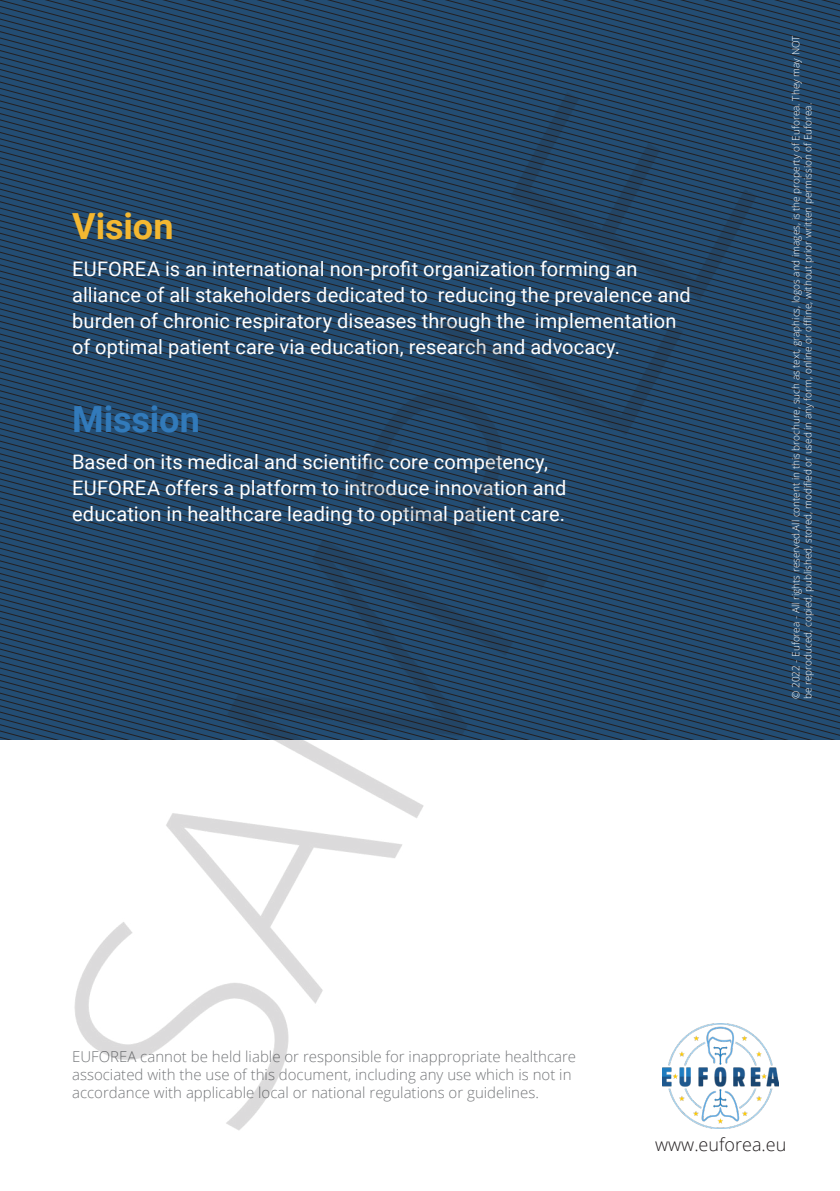
<style>
.page{position:relative;width:840px;height:1191px;background:#fff}
.page>*{position:absolute;margin:0;border:0;box-sizing:border-box;transform-origin:0 0}
.t1{font:700 36px "Roboto";letter-spacing:-.005em;color:#327aba}
.t2{font:700 36px "Roboto";letter-spacing:-.005em;color:#f4b831}
.t3{font:20px/26px "Roboto";letter-spacing:.005em;color:#fff}
.t4{font:300 18px "Open Sans";color:#231f20}
.t5{font:300 15px/18px "Open Sans";color:#76787b}
.t6{font:300 10px/12px "Open Sans";color:#fff}
</style>
<div class="page">
<img style="left:0;top:3px;width:832px;height:1128px">
<p class="t2" style="left:72px;top:201px;width:103px">Vision</p>
<p class="t3" style="left:72px;top:255px;width:620px">EUFOREA is an international non-profit organization forming an alliance of all stakeholders dedicated to reducing the prevalence and burden of chronic respiratory diseases through the implementation of optimal patient care via education, research and advocacy.</p>
<p class="t1" style="left:72px;top:393px;width:129px">Mission</p>
<p class="t3" style="left:72px;top:448px;width:495px">Based on its medical and scientific core competency,<br>EUFOREA offers a platform to introduce innovation and education in healthcare leading to optimal patient care.</p>
<p class="t6" style="left:789px;top:699px;width:665px;rotate:-90deg">© 2022 - Euforea - All rights reserved.All content in this brochure, such as text, graphics, logos and images, is the property of Euforea. They may NOT be reproduced, copied, published, stored, modified or used in any form, online or offline, without prior written permission of Euforea.</p>
<p class="t5" style="left:72px;top:1047px;width:505px">EUFOREA cannot be held liable or responsible for inappropriate healthcare associated with the use of this document, including any use which is not in accordance with applicable local or national regulations or guidelines.</p>
<p class="t4" style="left:655px;top:1132px;width:132px">www.euforea.eu</p>
</div>
